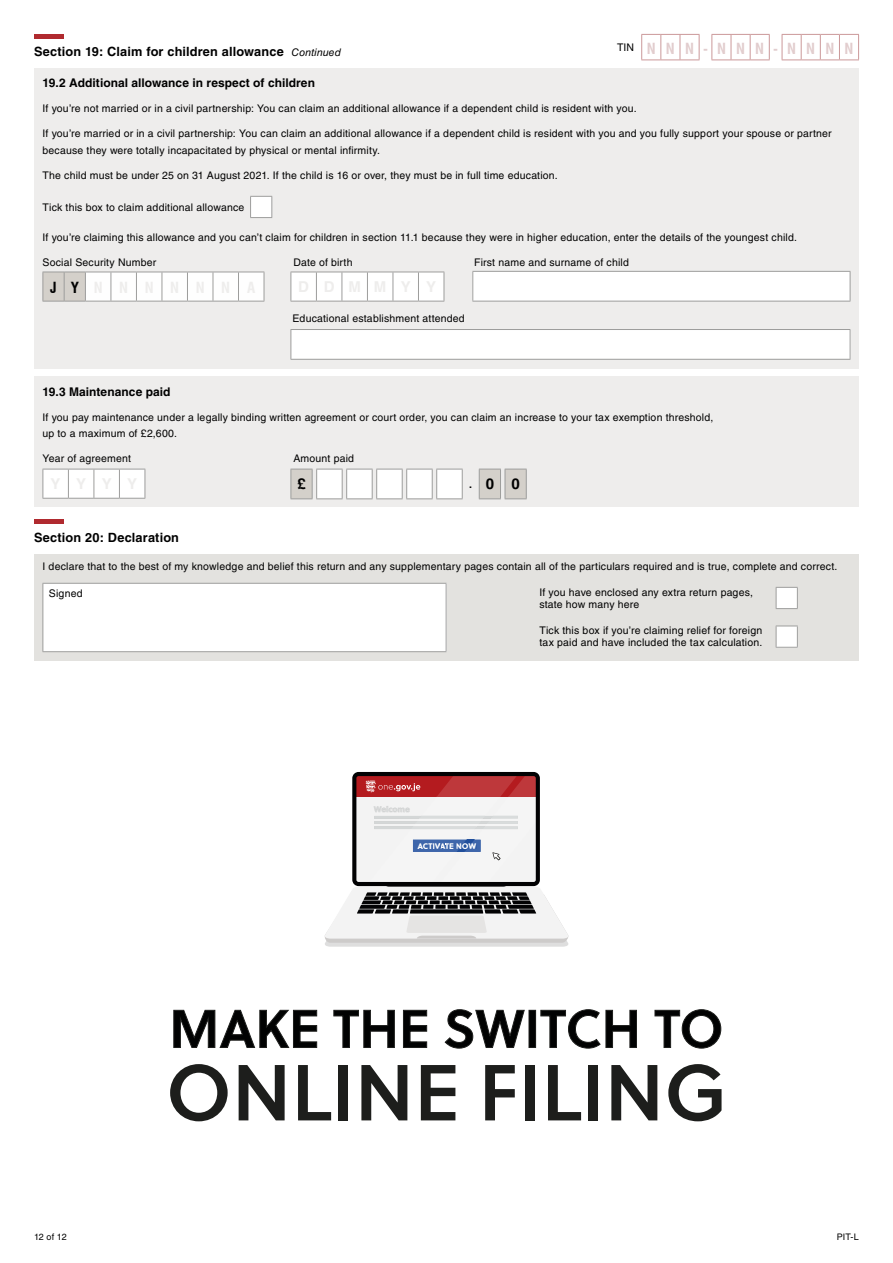
<style>
.page{position:relative;width:893px;height:1263px;background:#fff}
.page>*{position:absolute;margin:0;border:0;box-sizing:border-box;transform-origin:0 0}
.t1{font:79.05px "Soleil Sb";color:#1d1e1c}
.t2{font:53.1px "Soleil Sb";color:#010202}
.t3{font:700 condensed 15px "Swiss 721 BT";letter-spacing:.68em;color:#e2cdce}
.t4{font:700 15px "Helvetica LT Std";color:#000}
.t5{font:700 12.75px "Helvetica LT Std";letter-spacing:.01em;color:#000}
.t6{font:700 12px "Helvetica LT Std";letter-spacing:.005em;color:#000}
.t7{font:10.5px/16.5px "Helvetica LT Std";letter-spacing:.015em;color:#000}
.t8{font:9px "Helvetica LT Std";color:#000}
.t9{font:8.1px "Soleil Xb";letter-spacing:-.005em;color:#fff}
.t10{font:8.1px "Soleil Xb";letter-spacing:-.01em;color:#d4d7d7}
.s1{font-weight:400;font-style:italic;font-size:10.5px}
.s2{font-size:10.5px}
</style>
<div class="page">
<svg style="left:641px;top:34px;width:218px;height:27px"></svg>
<div style="left:34px;top:377px;width:825px;height:130px;background:#eeedec"></div>
<svg style="left:43px;top:469px;width:103px;height:30px"></svg>
<svg style="left:291px;top:469px;width:236px;height:30px"></svg>
<div style="left:34px;top:554px;width:825px;height:106px;background:#e3e2df"></div>
<svg style="left:776px;top:587px;width:22px;height:22px"></svg>
<svg style="left:776px;top:626px;width:22px;height:22px"></svg>
<div style="left:43px;top:583px;width:403px;height:69px;background:#fff"></div>
<hr style="left:43px;top:583px;width:403px;height:1px;background:#9d9d9c">
<hr style="left:43px;top:584px;width:1px;height:67px;background:#9d9d9c">
<hr style="left:446px;top:584px;width:1px;height:67px;background:#9d9d9c">
<hr style="left:43px;top:651px;width:403px;height:1px;background:#9d9d9c">
<hr style="left:34px;top:520px;width:30px;height:4px;background:#b02a2f">
<div style="left:34px;top:68px;width:825px;height:300px;background:#eeedec"></div>
<svg style="left:250px;top:196px;width:22px;height:22px"></svg>
<div style="left:473px;top:271px;width:377px;height:30px;background:#fff"></div>
<hr style="left:472px;top:271px;width:378px;height:1px;background:#9d9d9c">
<svg style="left:472px;top:272px;width:1px;height:29px"></svg>
<svg style="left:850px;top:272px;width:1px;height:29px"></svg>
<hr style="left:472px;top:301px;width:378px;height:1px;background:#9d9d9c">
<div style="left:291px;top:329px;width:559px;height:30px;background:#fff"></div>
<hr style="left:291px;top:329px;width:559px;height:1px;background:#9d9d9c">
<svg style="left:291px;top:330px;width:1px;height:29px"></svg>
<svg style="left:850px;top:330px;width:1px;height:29px"></svg>
<hr style="left:291px;top:359px;width:559px;height:1px;background:#9d9d9c">
<svg style="left:43px;top:272px;width:222px;height:30px"></svg>
<svg style="left:291px;top:272px;width:154px;height:30px"></svg>
<hr style="left:34px;top:34px;width:30px;height:4px;background:#b02a2f">
<svg style="left:324px;top:772px;width:245px;height:175px"></svg>
<p class="t5" style="left:34px;top:44px;width:309px">Section 19: Claim for children allowance <span class="s1">Continued</span></p>
<h3 class="t3" style="left:617px;top:39px;width:238px"><sup>TIN</sup> NNN-NNN-NNNN</h3>
<p class="t6" style="left:43px;top:76px;width:274px">19.2 Additional allowance in respect of children</p>
<p class="t7" style="left:43px;top:100px;width:596px">If you’re not married or in a civil partnership: You can claim an additional allowance if a dependent child is resident with you.</p>
<p class="t7" style="left:43px;top:125px;width:791px">If you’re married or in a civil partnership: You can claim an additional allowance if a dependent child is resident with you and you fully support your spouse or partner because they were totally incapacitated by physical or mental infirmity.</p>
<p class="t7" style="left:43px;top:167px;width:517px">The child must be under 25 on 31 August 2021. If the child is 16 or over, they must be in full time education.</p>
<p class="t7" style="left:43px;top:199px;width:203px">Tick this box to claim additional allowance</p>
<p class="t7" style="left:43px;top:229px;width:756px">If you’re claiming this allowance and you can’t claim for children in section 11.1 because they were in higher education, enter the details of the youngest child.</p>
<p class="t7" style="left:43px;top:254px;width:115px">Social Security Number</p>
<p class="t7" style="left:293px;top:254px;width:61px">Date of birth</p>
<p class="t7" style="left:474px;top:254px;width:156px">First name and surname of child</p>
<p class="t7" style="left:293px;top:310px;width:174px">Educational establishment attended</p>
<p class="t6" style="left:43px;top:384px;width:130px">19.3 Maintenance paid</p>
<p class="t7" style="left:43px;top:409px;width:672px">If you pay maintenance under a legally binding written agreement or court order, you can claim an increase to your tax exemption threshold, up to a maximum of £2,600.</p>
<p class="t7" style="left:43px;top:450px;width:90px">Year of agreement</p>
<p class="t7" style="left:293px;top:450px;width:62px">Amount paid</p>
<h3 class="t4" style="left:297px;top:475px;width:10px">£</h3>
<h3 class="t4" style="left:469px;top:475px;width:52px"><span class="s2">.</span>00</h3>
<p class="t5" style="left:34px;top:529px;width:147px">Section 20: Declaration</p>
<p class="t7" style="left:43px;top:558px;width:796px">I declare that to the best of my knowledge and belief this return and any supplementary pages contain all of the particulars required and is true, complete and correct.</p>
<p class="t7" style="left:49px;top:585px;width:35px">Signed</p>
<p class="t8" style="left:34px;top:1231px;width:34px">12 of 12</p>
<p class="t10" style="left:374px;top:803px;width:38px">Welcome</p>
<p class="t9" style="left:417px;top:839px;width:60px">ACTIVATE NOW</p>
<p class="t7" style="left:539px;top:586px;width:215px;line-height:12px">If you have enclosed any extra return pages, state how many here</p>
<p class="t7" style="left:539px;top:625px;width:224px;line-height:12px">Tick this box if you’re claiming relief for foreign tax paid and have included the tax calculation.</p>
<h2 class="t2" style="left:169px;top:988px;width:556px">MAKE THE SWITCH TO</h2>
<h1 class="t1" style="left:166px;top:1032px;width:563px">ONLINE FILING</h1>
<p class="t8" style="left:837px;top:1231px;width:24px">PIT-L</p>
</div>
